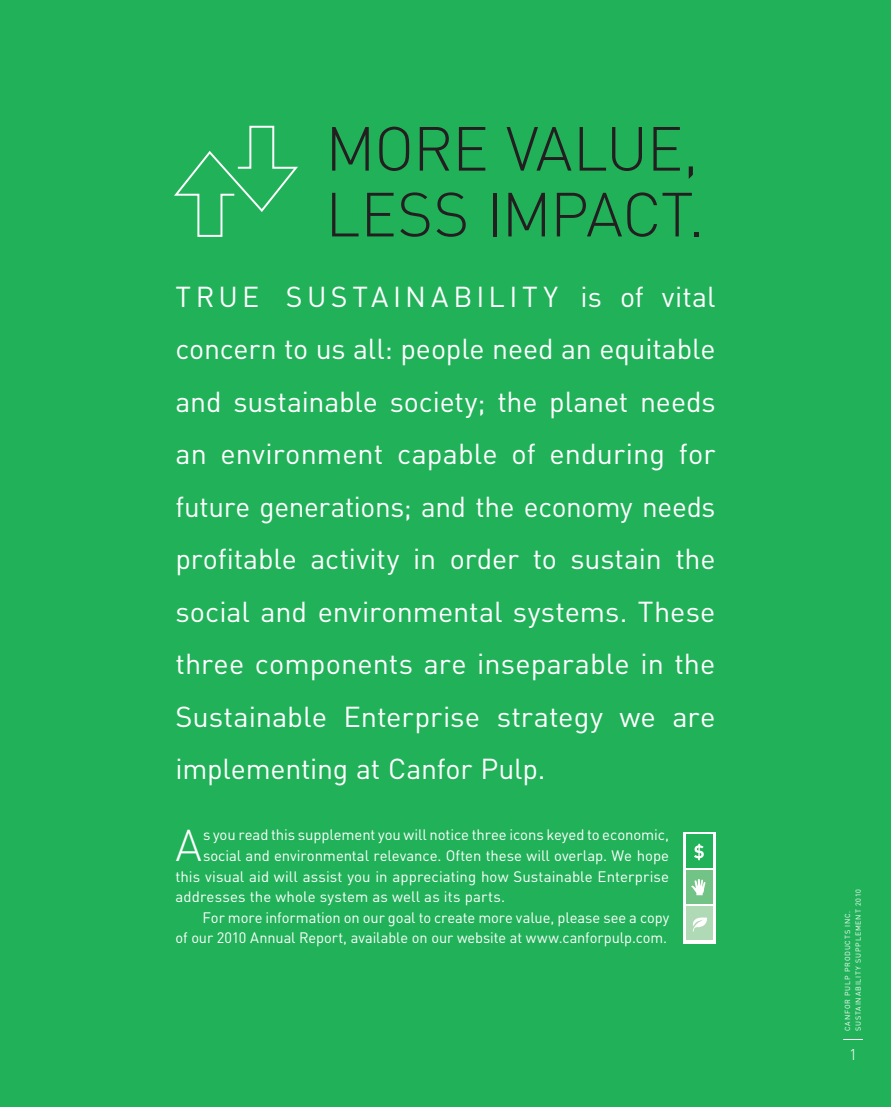
<style>
.page{position:relative;width:891px;height:1107px;background:#21b259}
.page>*{position:absolute;margin:0;border:0;box-sizing:border-box;transform-origin:0 0}
.t1{font:300 61.35px/65.8px "DIN Canfor";letter-spacing:-.02em;color:#231f20}
.t2{font:300 43.95px "DIN Canfor";color:#fff}
.t3{font:28.5px/52.5px "DIN Canfor";color:#fff;text-align:justify}
.t4{font:300 15.45px "DIN Canfor";color:#fff}
.t5{font:15px "DIN Canfor";color:#fff}
.t6{font:7.2px/10.5px "DIN Canfor";letter-spacing:.11em;color:#fff}
</style>
<div class="page">
<svg style="left:174px;top:125px;width:124px;height:112px"></svg>
<svg style="left:843px;top:1039px;width:20px;height:1px"></svg>
<svg style="left:683px;top:832px;width:32px;height:111px"></svg>
<div style="left:686px;top:871px;width:26px;height:33px;background:#72c386"></div>
<svg style="left:691px;top:879px;width:15px;height:16px"></svg>
<div style="left:686px;top:907px;width:26px;height:33px;background:#afdab5"></div>
<svg style="left:693px;top:917px;width:14px;height:15px"></svg>
<div style="left:686px;top:835px;width:26px;height:33px;background:#21b259"></div>
<svg style="left:694px;top:844px;width:10px;height:16px"></svg>
<h1 class="t1" style="left:325px;top:115px;width:381px">MORE VALUE,<br>LESS IM PACT.</h1>
<h3 class="t3" style="left:176px;top:270px;width:22px">TRUE</h3>
<h3 class="t3" style="left:286px;top:270px;width:22px">SUSTAINA</h3>
<h3 class="t3" style="left:453px;top:270px;width:39px">BILIT</h3>
<p class="t3" style="left:175px;top:270px;width:542px;text-indent:368px">Y is of vital concern to us all: people need an equitable and sustainable society; the planet needs an environment capable of enduring for future generations; and the economy needs profitable activity in order to sustain the social and environmental systems. These three components are inseparable in the Sustainable Enterprise strategy we are implementing at Canfor Pulp.</p>
<h2 class="t2" style="left:176px;top:818px;width:27px">A</h2>
<p class="t5" style="left:203px;top:826px;width:468px">s you read this supplement you will notice three icons keyed to economic,</p>
<p class="t5" style="left:203px;top:846px;width:468px">social and environmental relevance. Often these will overlap. We hope</p>
<p class="t5" style="left:176px;top:867px;width:495px">this visual aid will assist you in appreciating how Sustainable Enterprise</p>
<p class="t5" style="left:176px;top:887px;width:331px">addresses the whole system as well as its parts.</p>
<p class="t5" style="left:202px;top:908px;width:468px">For more information on our goal to create more value, please see a copy</p>
<p class="t5" style="left:175px;top:929px;width:493px">of our 2010 Annual Report, available on our website at www.canforpulp.com.</p>
<p class="t6" style="left:842px;top:1031px;width:143px;rotate:-90deg">Canfor Pulp products inc.<br>SUSTAINABILIT Y supplement 2010</p>
<p class="t4" style="left:849px;top:1044px;width:9px">1</p>
</div>
